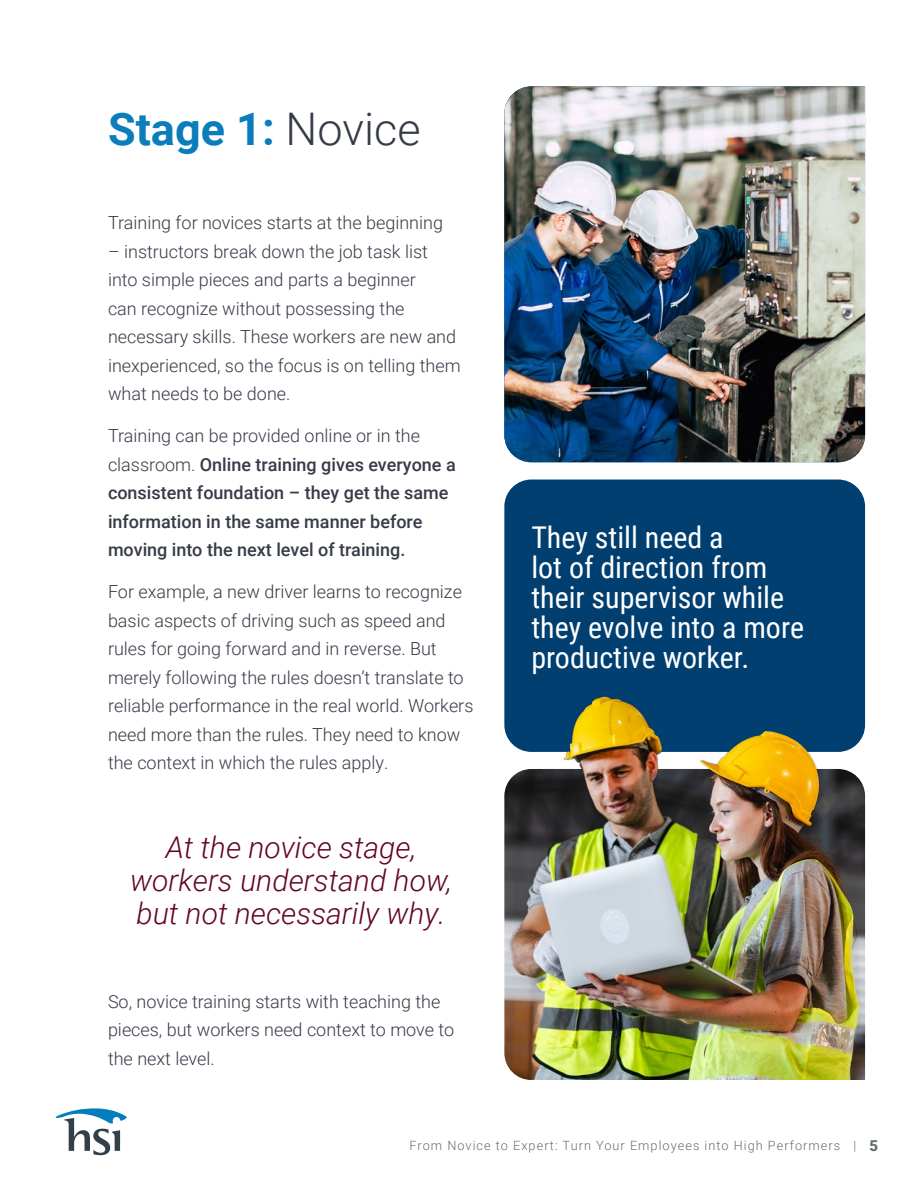
<style>
.page{position:relative;width:918px;height:1188px;background:#fff}
.page>*{position:absolute;margin:0;border:0;box-sizing:border-box;transform-origin:0 0}
.t1{font:700 45px "Roboto";color:#0b7dbb}
.t2{font:30px/30px "Roboto Condensed";color:#fff}
.t3{font:italic 300 30px/33px "Roboto";color:#630527;text-align:center}
.t4{font:300 18px/28.5px "Roboto";color:#363b48}
.t5{font:500 18px/28.5px "Roboto";color:#363b48}
.t6{font:300 12.75px "Roboto";letter-spacing:.08em;color:#646f74}
.s1{font-weight:300;color:#363b48}
.s2{font-weight:300}
.s3{font-weight:900;font-size:15px}
</style>
<div class="page">
<svg style="left:55px;top:1108px;width:72px;height:47px"></svg>
<img style="left:504px;top:770px;width:361px;height:310px">
<img style="left:504px;top:86px;width:361px;height:376px">
<div style="left:504px;top:480px;width:361px;height:272px;background:#003f70;border-radius:27px"></div>
<img style="left:522px;top:696px;width:328px;height:114px">
<h1 class="t1" style="left:108px;top:98px;width:314px">Stage 1: <span class="s1">Novice</span></h1>
<p class="t4" style="left:108px;top:208px;width:337px">Training for novices starts at the beginning</p>
<p class="t4" style="left:108px;top:237px;width:354px">– instructors break down the job task list into simple pieces and parts a beginner<br>can recognize without possessing the necessary skills. These workers are new and inexperienced, so the focus is on telling them what needs to be done.</p>
<p class="t5" style="left:108px;top:421px;width:349px"><span class="s2">Training can be provided online or in the classroom.</span> Online training gives everyone a consistent foundation – they get the same information in the same manner before moving into the next level of training.</p>
<p class="t4" style="left:108px;top:577px;width:367px">For example, a new driver learns to recognize basic aspects of driving such as speed and rules for going forward and in reverse. But merely following the rules doesn’t translate to reliable performance in the real world. Workers need more than the rules. They need to know the context in which the rules apply.</p>
<h2 class="t3" style="left:130px;top:830px;width:324px">At the novice stage, workers understand how, but not necessarily why.</h2>
<p class="t4" style="left:108px;top:987px;width:348px">So, novice training starts with teaching the pieces, but workers need context to move to the next level.</p>
<h2 class="t2" style="left:531px;top:521px;width:274px">They still need a<br>lot of direction from their supervisor while they evolve into a more productive worker.</h2>
<p class="t6" style="left:410px;top:1136px;width:470px">From Novice to Expert: Turn Your Employees into High Performers | <span class="s3">5</span></p>
</div>
